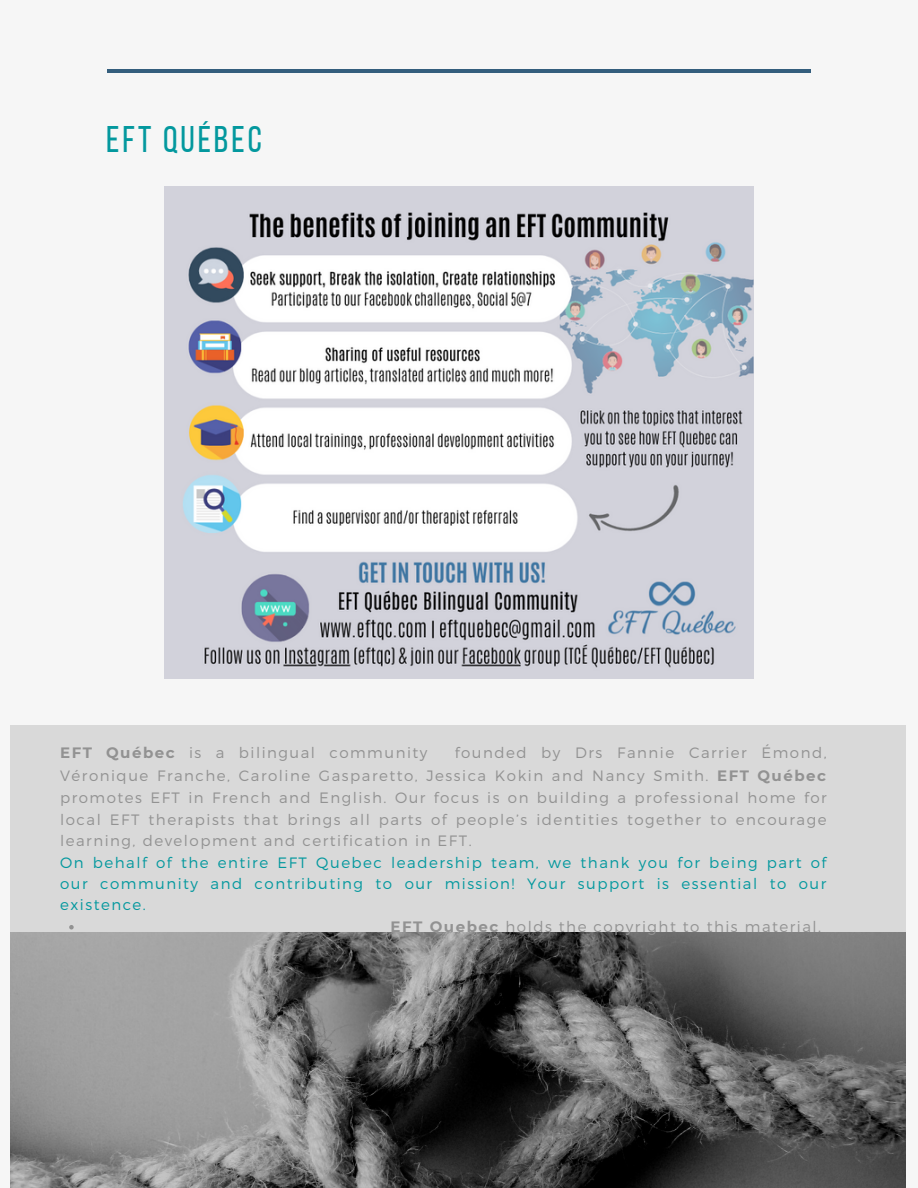
<style>
.page{position:relative;width:918px;height:1188px;background:#f6f6f6}
.page>*{position:absolute;margin:0;border:0;box-sizing:border-box;transform-origin:0 0}
.t1{font:37.05px "Bebas Neue";letter-spacing:.08em;color:#03989e}
.t2{font:300 15px/21.9px "Montserrat";letter-spacing:.1em;color:#929292;text-align:justify}
.t3{font:300 15px/21.3px "Montserrat";letter-spacing:.1em;color:#03989e;text-align:justify}
.s1{font-weight:700}
</style>
<div class="page">
<img style="left:10px;top:931px;width:896px;height:257px">
<hr style="left:107px;top:69px;width:703px;height:4px;background:#345e7d">
<div style="left:10px;top:725px;width:895px;height:206px;background:#d9d9d9"></div>
<svg style="left:69px;top:925px;width:5px;height:4px"></svg>
<img style="left:164px;top:186px;width:590px;height:493px">
<h1 class="t1" style="left:106px;top:124px;width:157px">EFT QUÉBEC</h1>
<p class="t2" style="left:60px;top:741px;width:768px;text-indent:395px">founded by Drs Fannie Carrier Émond, Véronique Franche, Caroline Gasparetto, Jessica Kokin and Nancy Smith. <span class="s1">EFT Québec </span>promotes EFT in French and English. Our focus is on building a professional home for local EFT therapists that brings all parts of people’s identities together to encourage learning, development and certification in EFT.</p>
<p class="t3" style="left:60px;top:851px;width:768px">On behalf of the entire EFT Quebec leadership team, we thank you for being part of our community and contributing to our mission! Your support is essential to our existence.</p>
<p class="t2" style="left:60px;top:741px;width:369px"><span class="s1">EFT Québec</span> is a bilingual community</p>
<p class="t2" style="left:391px;top:915px;width:432px"><span class="s1">EFT Quebec</span> holds the copyright to this material.</p>
</div>
